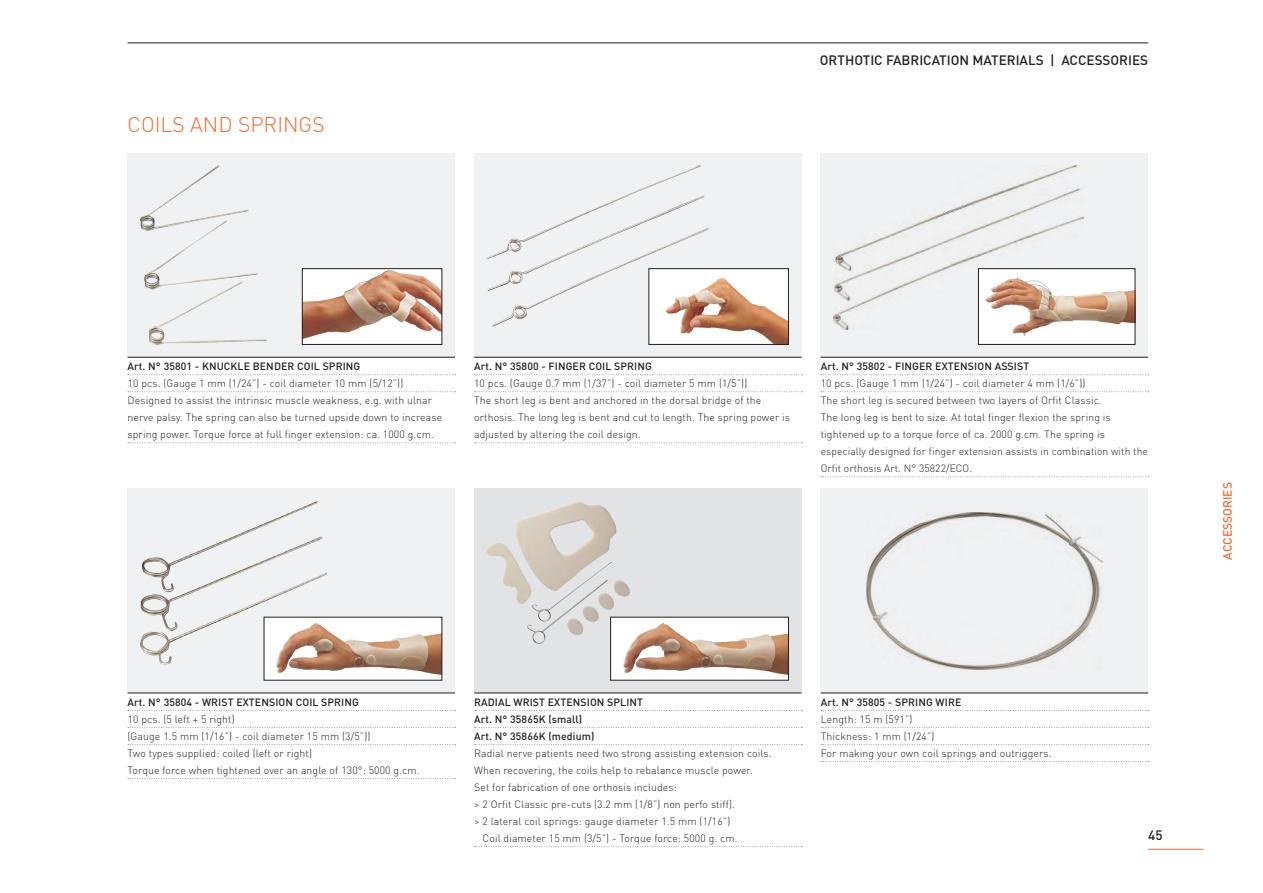
<style>
.page{position:relative;width:1263px;height:893px;background:#fff}
.page>*{position:absolute;margin:0;border:0;box-sizing:border-box;transform-origin:0 0}
.t1{font:300 21px "DIN";color:#f26a30}
.t2{font:500 13.5px "DIN";color:#231f20}
.t3{font:500 12px "DIN";color:#f26a30}
.t4{font:300 10.5px/17px "DIN";letter-spacing:.01em;color:#231f20}
.t5{font:500 10.5px "DIN";letter-spacing:.01em;color:#231f20}
</style>
<div class="page">
<hr style="left:1148px;top:849px;width:55px;height:1px;background:#f26a30">
<hr style="left:128px;top:43px;width:1020px;height:1px;background:#231f20">
<div style="left:128px;top:489px;width:327px;height:204px;background:#f0f1f2"></div>
<img style="left:140px;top:502px;width:187px;height:162px">
<div style="left:474px;top:489px;width:327px;height:204px;background:#e1e3e5"></div>
<img style="left:487px;top:502px;width:143px;height:142px">
<svg style="left:128px;top:710px;width:328px;height:1px"></svg>
<svg style="left:128px;top:727px;width:328px;height:1px"></svg>
<svg style="left:128px;top:744px;width:328px;height:1px"></svg>
<svg style="left:128px;top:778px;width:328px;height:1px"></svg>
<hr style="left:128px;top:693px;width:327px;height:1px;background:#231f20">
<hr style="left:474px;top:693px;width:327px;height:1px;background:#231f20">
<div style="left:264px;top:617px;width:178px;height:63px;background:#fff"></div>
<img style="left:277px;top:623px;width:163px;height:51px">
<div style="left:611px;top:617px;width:177px;height:63px;background:#fff"></div>
<img style="left:624px;top:623px;width:163px;height:51px">
<svg style="left:474px;top:710px;width:328px;height:1px"></svg>
<svg style="left:474px;top:727px;width:328px;height:1px"></svg>
<svg style="left:474px;top:744px;width:328px;height:1px"></svg>
<svg style="left:474px;top:846px;width:328px;height:1px"></svg>
<div style="left:821px;top:489px;width:327px;height:204px;background:#f0f1f2"></div>
<img style="left:866px;top:512px;width:236px;height:158px">
<svg style="left:821px;top:710px;width:328px;height:1px"></svg>
<svg style="left:821px;top:727px;width:328px;height:1px"></svg>
<svg style="left:821px;top:744px;width:328px;height:1px"></svg>
<svg style="left:821px;top:761px;width:328px;height:1px"></svg>
<hr style="left:821px;top:693px;width:327px;height:1px;background:#231f20">
<div style="left:821px;top:153px;width:327px;height:204px;background:#f0f1f2"></div>
<img style="left:833px;top:166px;width:250px;height:164px">
<div style="left:474px;top:153px;width:327px;height:204px;background:#f0f1f2"></div>
<img style="left:487px;top:166px;width:223px;height:161px">
<div style="left:128px;top:153px;width:327px;height:204px;background:#f0f1f2"></div>
<img style="left:140px;top:166px;width:126px;height:178px">
<hr style="left:821px;top:357px;width:327px;height:1px;background:#231f20">
<hr style="left:474px;top:357px;width:327px;height:1px;background:#231f20">
<hr style="left:128px;top:357px;width:327px;height:1px;background:#231f20">
<div style="left:978px;top:269px;width:157px;height:75px;background:#fff"></div>
<img style="left:985px;top:278px;width:148px;height:57px">
<div style="left:978px;top:268px;width:157px;height:77px;border:1px solid #231f20"></div>
<div style="left:649px;top:269px;width:139px;height:75px;background:#fff"></div>
<img style="left:666px;top:279px;width:121px;height:64px">
<div style="left:648px;top:268px;width:141px;height:77px;border:1px solid #231f20"></div>
<div style="left:302px;top:269px;width:140px;height:75px;background:#fff"></div>
<img style="left:304px;top:271px;width:136px;height:68px">
<div style="left:302px;top:268px;width:140px;height:77px;border:1px solid #231f20"></div>
<svg style="left:821px;top:374px;width:328px;height:1px"></svg>
<svg style="left:821px;top:391px;width:328px;height:1px"></svg>
<svg style="left:821px;top:476px;width:328px;height:1px"></svg>
<svg style="left:474px;top:374px;width:328px;height:1px"></svg>
<svg style="left:474px;top:391px;width:328px;height:1px"></svg>
<svg style="left:474px;top:442px;width:328px;height:1px"></svg>
<svg style="left:128px;top:374px;width:328px;height:1px"></svg>
<svg style="left:128px;top:391px;width:328px;height:1px"></svg>
<svg style="left:128px;top:442px;width:328px;height:1px"></svg>
<p class="t1" style="left:128px;top:111px;width:199px">COILS AND SPRINGS</p>
<p class="t2" style="left:820px;top:51px;width:330px">ORTHOTIC FABRICATION MATERIALS | ACCESSORIES</p>
<p class="t5" style="left:128px;top:360px;width:234px">Art. N° 35801 - KNUCKLE BENDER COIL SPRING</p>
<p class="t4" style="left:128px;top:375px;width:277px">10 pcs. (Gauge 1 mm (1/24”) - coil diameter 10 mm (5/12”))</p>
<p class="t4" style="left:128px;top:392px;width:316px">Designed to assist the intrinsic muscle weakness, e.g. with ulnar nerve palsy. The spring can also be turned upside down to increase spring power. Torque force at full finger extension: ca. 1000 g.cm.</p>
<p class="t5" style="left:474px;top:360px;width:179px">Art. N° 35800 - FINGER COIL SPRING</p>
<p class="t4" style="left:474px;top:375px;width:275px">10 pcs. (Gauge 0.7 mm (1/37”) - coil diameter 5 mm (1/5”))</p>
<p class="t4" style="left:474px;top:392px;width:317px">The short leg is bent and anchored in the dorsal bridge of the orthosis. The long leg is bent and cut to length. The spring power is adjusted by altering the coil design.</p>
<p class="t5" style="left:821px;top:360px;width:210px">Art. N° 35802 - FINGER EXTENSION ASSIST</p>
<p class="t4" style="left:821px;top:375px;width:266px">10 pcs. (Gauge 1 mm (1/24”) - coil diameter 4 mm (1/6”))</p>
<p class="t4" style="left:821px;top:392px;width:329px">The short leg is secured between two layers of Orfit Classic.<br>The long leg is bent to size. At total finger flexion the spring is tightened up to a torque force of ca. 2000 g.cm. The spring is especially designed for finger extension assists in combination with the Orfit orthosis Art. N° 35822/ECO.</p>
<p class="t5" style="left:128px;top:695px;width:233px">Art. N° 35804 - WRIST EXTENSION COIL SPRING</p>
<p class="t4" style="left:128px;top:710px;width:109px">10 pcs. (5 left + 5 right)</p>
<p class="t4" style="left:128px;top:727px;width:244px">(Gauge 1.5 mm (1/16”) - coil diameter 15 mm (3/5”))</p>
<p class="t4" style="left:128px;top:745px;width:293px">Two types supplied: coiled (left or right)<br>Torque force when tightened over an angle of 130°: 5000 g.cm.</p>
<p class="t5" style="left:474px;top:695px;width:171px">RADIAL WRIST EXTENSION SPLINT</p>
<p class="t5" style="left:474px;top:712px;width:110px">Art. N° 35865K (small)</p>
<p class="t5" style="left:474px;top:729px;width:122px">Art. N° 35866K (medium)</p>
<p class="t4" style="left:474px;top:744px;width:299px">Radial nerve patients need two strong assisting extension coils.</p>
<p class="t4" style="left:474px;top:762px;width:280px">When recovering, the coils help to rebalance muscle power.</p>
<p class="t4" style="left:474px;top:779px;width:204px">Set for fabrication of one orthosis includes:</p>
<p class="t4" style="left:474px;top:796px;width:262px">&gt; 2 Orfit Classic pre-cuts (3.2 mm (1/8”) non perfo stiff).</p>
<p class="t4" style="left:474px;top:813px;width:258px">&gt; 2 lateral coil springs: gauge diameter 1.5 mm (1/16”)</p>
<p class="t4" style="left:482px;top:830px;width:256px">Coil diameter 15 mm (3/5”) - Torque force: 5000 g. cm.</p>
<p class="t5" style="left:821px;top:695px;width:142px">Art. N° 35805 - SPRING WIRE--</p>
<p class="t4" style="left:821px;top:710px;width:93px">Length: 15 m (591”)</p>
<p class="t4" style="left:821px;top:727px;width:115px">Thickness: 1 mm (1/24”)</p>
<p class="t4" style="left:821px;top:745px;width:232px">For making your own coil springs and outriggers.</p>
<p class="t2" style="left:1148px;top:827px;width:16px">45</p>
<p class="t3" style="left:1220px;top:559px;width:79px;rotate:-90deg">ACCESSORIES</p>
</div>
